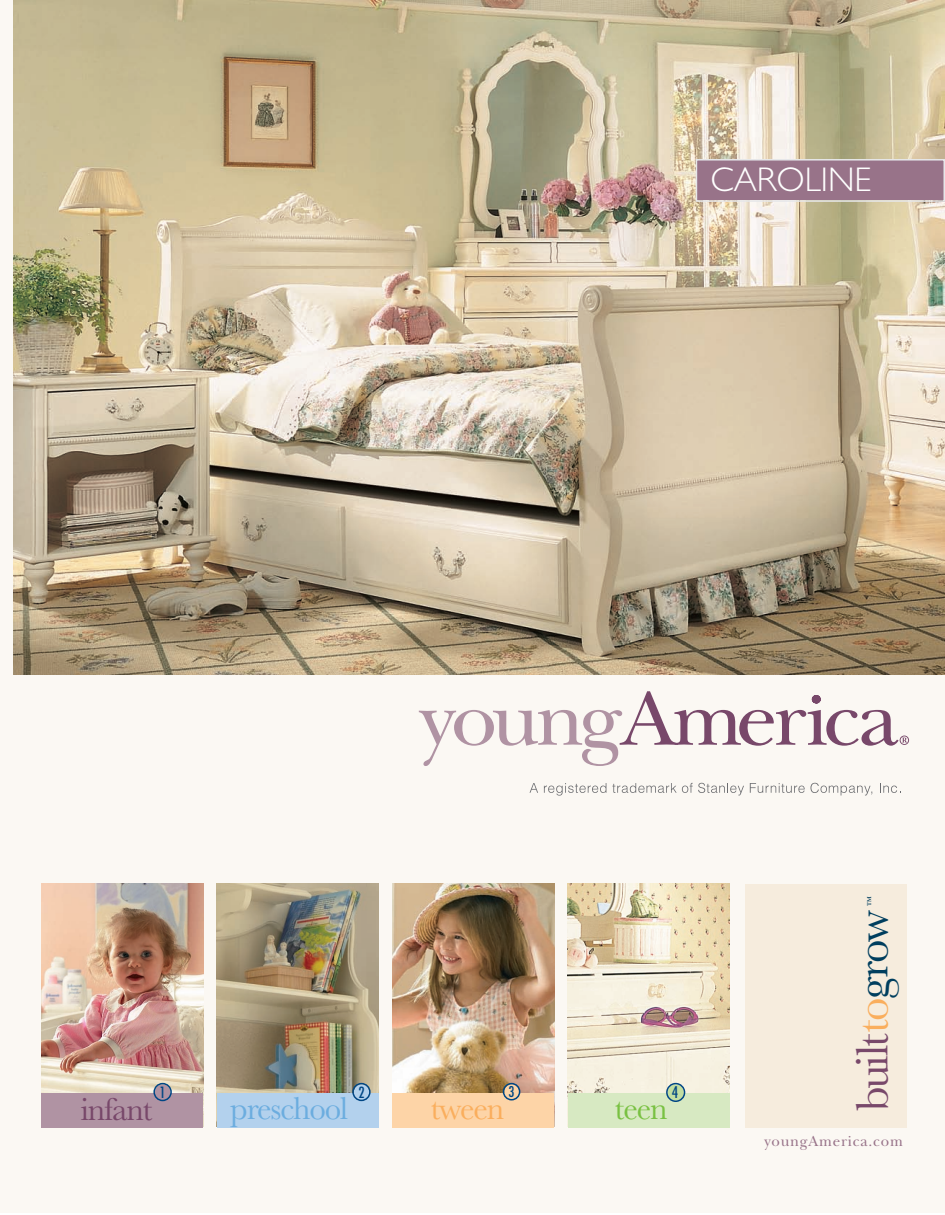
<style>
.page{position:relative;width:945px;height:1215px;background:#fff}
.page>*{position:absolute;margin:0;border:0;box-sizing:border-box;transform-origin:0 0}
.t1{font:46.95px "Baskerville";letter-spacing:-.035em;color:#78486a}
.t2{font:300 34.35px "Gentle Sans";color:#fff}
.t3{font:33px "Baskerville";letter-spacing:-.035em;color:#6caddf}
.t4{font:33px "Baskerville";letter-spacing:-.035em;color:#78486a}
.t5{font:33px "Baskerville";letter-spacing:-.035em;color:#faae5d}
.t6{font:33px "Baskerville";color:#79c142}
.t7{font:500 condensed 15.75px "Futura";color:#004684}
.t8{font:500 condensed 15.15px "Futura";color:#004684}
.t9{font:15px "New Baskerville";letter-spacing:.05em;color:#987389}
.t10{font:500 condensed 15px "Futura";color:#004684}
.t11{font:500 condensed 14.55px "Futura";color:#004684}
.t12{font:9.75px "Baskerville";color:#003e5e}
.s1{color:#faae5d}
.s2{color:#003e5e}
</style>
<div class="page">
<div style="left:14px;top:655px;width:931px;height:558px;background:#fbf8f3"></div>
<img style="left:568px;top:884px;width:162px;height:210px">
<img style="left:392px;top:884px;width:162px;height:210px">
<img style="left:217px;top:884px;width:162px;height:210px">
<img style="left:41px;top:884px;width:162px;height:210px">
<div style="left:568px;top:1094px;width:162px;height:34px;background:#d7e9c2"></div>
<div style="left:745px;top:884px;width:162px;height:244px;background:#f6ecdd"></div>
<div style="left:392px;top:1094px;width:162px;height:34px;background:#fdd4a7"></div>
<div style="left:217px;top:1094px;width:162px;height:34px;background:#b3d1ed"></div>
<div style="left:41px;top:1094px;width:162px;height:34px;background:#b093a3"></div>
<div style="left:0;top:0;width:14px;height:1213px;background:#fbf8f3"></div>
<img style="left:14px;top:0;width:931px;height:675px">
<div style="left:697px;top:161px;width:247px;height:39px;background:#987389"></div>
<div style="left:696px;top:159px;width:249px;height:43px;border:2px solid #e6e7e9"></div>
<svg style="left:419px;top:691px;width:490px;height:75px"></svg>
<svg style="left:530px;top:783px;width:8px;height:10px"></svg>
<svg style="left:544px;top:783px;width:62px;height:13px"></svg>
<svg style="left:612px;top:783px;width:132px;height:13px"></svg>
<svg style="left:750px;top:783px;width:55px;height:10px"></svg>
<svg style="left:811px;top:783px;width:61px;height:13px"></svg>
<svg style="left:880px;top:783px;width:21px;height:10px"></svg>
<svg style="left:503px;top:1083px;width:17px;height:18px"></svg>
<svg style="left:153px;top:1083px;width:19px;height:18px"></svg>
<svg style="left:352px;top:1083px;width:19px;height:18px"></svg>
<svg style="left:666px;top:1083px;width:19px;height:19px"></svg>
<h2 class="t2" style="left:711px;top:159px;width:162px">CAROLINE</h2>
<p class="t8" style="left:160px;top:1082px;width:8px">1</p>
<p class="t10" style="left:358px;top:1082px;width:8px">2</p>
<p class="t11" style="left:509px;top:1082px;width:7px">3</p>
<p class="t7" style="left:672px;top:1082px;width:8px">4</p>
<h3 class="t4" style="left:81px;top:1090px;width:73px">infant</h3>
<h3 class="t3" style="left:231px;top:1089px;width:119px">preschool</h3>
<h3 class="t5" style="left:431px;top:1089px;width:75px">tween</h3>
<h3 class="t6" style="left:615px;top:1088px;width:54px">teen</h3>
<p class="t12" style="left:865px;top:906px;width:11px;rotate:-90deg">™</p>
<h1 class="t1" style="left:845px;top:1111px;width:203px;rotate:-90deg">built<span class="s1">to</span><span class="s2">grow</span></h1>
<p class="t9" style="left:764px;top:1132px;width:140px">youngAmerica.com</p>
</div>
